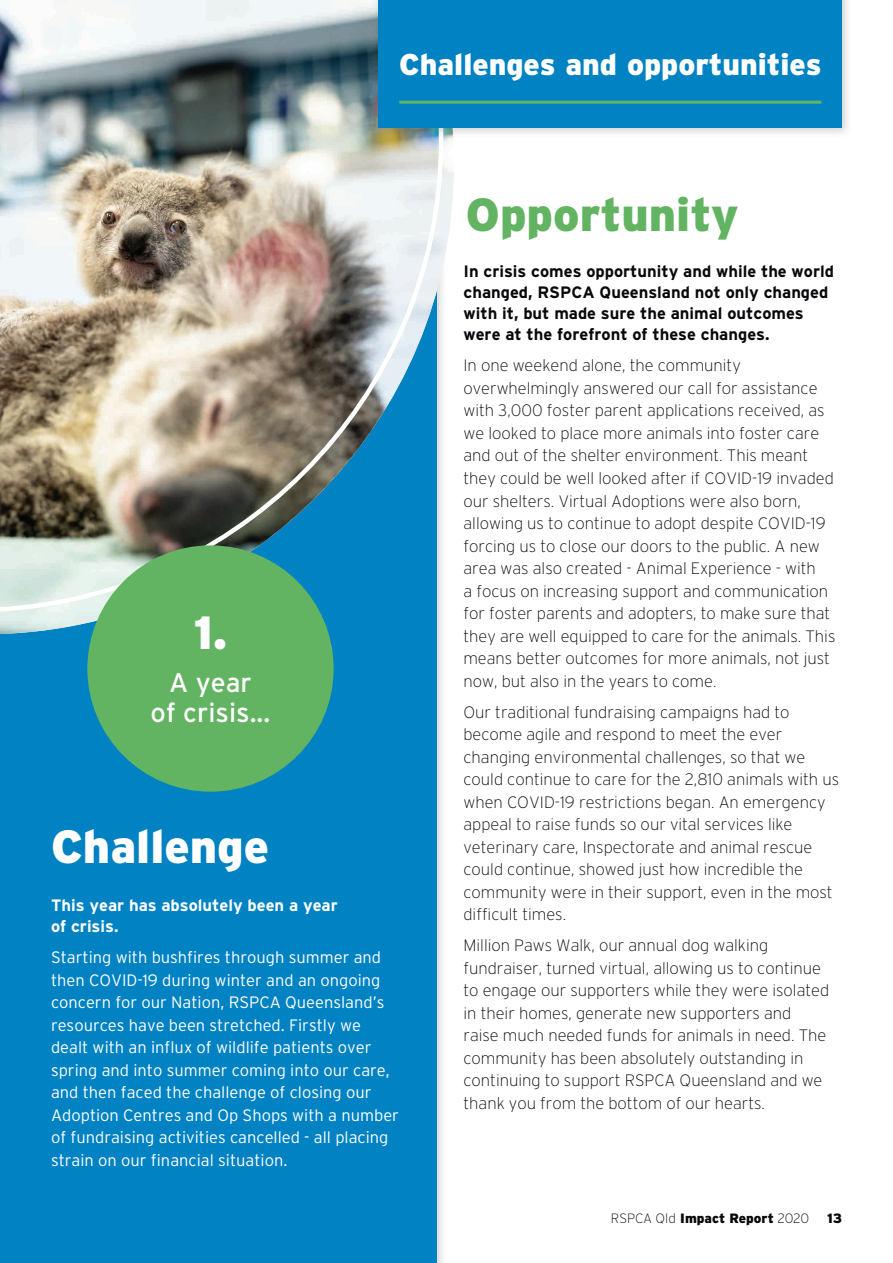
<style>
.page{position:relative;width:893px;height:1263px;background:#fff}
.page>*{position:absolute;margin:0;border:0;box-sizing:border-box;transform-origin:0 0}
.t1{font:900 46.5px "Interstate";color:#fff}
.t2{font:900 46.5px "Interstate";color:#63b462}
.t3{font:900 30px "Interstate";color:#fff}
.t4{font:27px/30px "Interstate";color:#fff;text-align:center}
.t5{font:200 16.5px/22.5px "Interstate";color:#08080d}
.t6{font:300 16.5px/22.5px "Interstate";color:#fff}
.t7{font:700 16.5px/21px "Interstate";color:#08080d}
.t8{font:700 16.5px/21px "Interstate";color:#fff}
.t9{font:200 13.5px "Interstate";color:#08080d}
.t10{font:900 13.5px "Interstate";color:#08080d}
.s1{font-weight:900}
</style>
<div class="page">
<div style="left:0;top:231px;width:437px;height:1032px;background:#0082c3"></div>
<img style="left:0;top:139px;width:454px;height:495px">
<img style="left:0;top:0;width:443px;height:612px">
<div style="left:87px;top:545px;width:247px;height:247px;background:#63b462;border-radius:50%"></div>
<div style="left:373px;top:0;width:480px;height:139px;background:#231f20;opacity:.2"></div>
<div style="left:379px;top:0;width:463px;height:128px;background:#0082c3"></div>
<hr style="left:399px;top:101px;width:422px;height:3px;background:#63b462">
<p class="t3" style="left:399px;top:47px;width:424px">Challenges and opportunities</p>
<p class="t1" style="left:193px;top:606px;width:36px">1.</p>
<p class="t4" style="left:151px;top:667px;width:121px">A year<br>of crisis...</p>
<p class="t1" style="left:51px;top:820px;width:219px">Challenge</p>
<p class="t8" style="left:51px;top:895px;width:288px">This year has absolutely been a year of crisis.</p>
<p class="t6" style="left:51px;top:946px;width:349px">Starting with bushfires through summer and then COVID-19 during winter and an ongoing concern for our Nation, RSPCA Queensland’s resources have been stretched. Firstly we dealt with an influx of wildlife patients over spring and into summer coming into our care, and then faced the challenge of closing our Adoption Centres and Op Shops with a number of fundraising activities cancelled - all placing strain on our financial situation.</p>
<p class="t2" style="left:466px;top:188px;width:274px">Opportunity</p>
<p class="t7" style="left:463px;top:261px;width:372px">In crisis comes opportunity and while the world changed, RSPCA Queensland not only changed with it, but made sure the animal outcomes were at the forefront of these changes.</p>
<p class="t5" style="left:463px;top:354px;width:373px">In one weekend alone, the community overwhelmingly answered our call for assistance with 3,000 foster parent applications received, as we looked to place more animals into foster care and out of the shelter environment. This meant they could be well looked after if COVID-19 invaded our shelters. Virtual Adoptions were also born, allowing us to continue to adopt despite COVID-19 forcing us to close our doors to the public. A new area was also created - Animal Experience - with<br>a focus on increasing support and communication for foster parents and adopters, to make sure that they are well equipped to care for the animals. This means better outcomes for more animals, not just now, but also in the years to come.</p>
<p class="t5" style="left:463px;top:700px;width:377px">Our traditional fundraising campaigns had to become agile and respond to meet the ever changing environmental challenges, so that we could continue to care for the 2,810 animals with us when COVID-19 restrictions began. An emergency appeal to raise funds so our vital services like veterinary care, Inspectorate and animal rescue could continue, showed just how incredible the community were in their support, even in the most difficult times.</p>
<p class="t5" style="left:463px;top:934px;width:367px">Million Paws Walk, our annual dog walking fundraiser, turned virtual, allowing us to continue to engage our supporters while they were isolated in their homes, generate new supporters and raise much needed funds for animals in need. The community has been absolutely outstanding in continuing to support RSPCA Queensland and we thank you from the bottom of our hearts.</p>
<p class="t9" style="left:611px;top:1211px;width:200px">RSPCA Qld <span class="s1">Impact Report</span> 2020</p>
<p class="t10" style="left:827px;top:1210px;width:16px">13</p>
</div>
